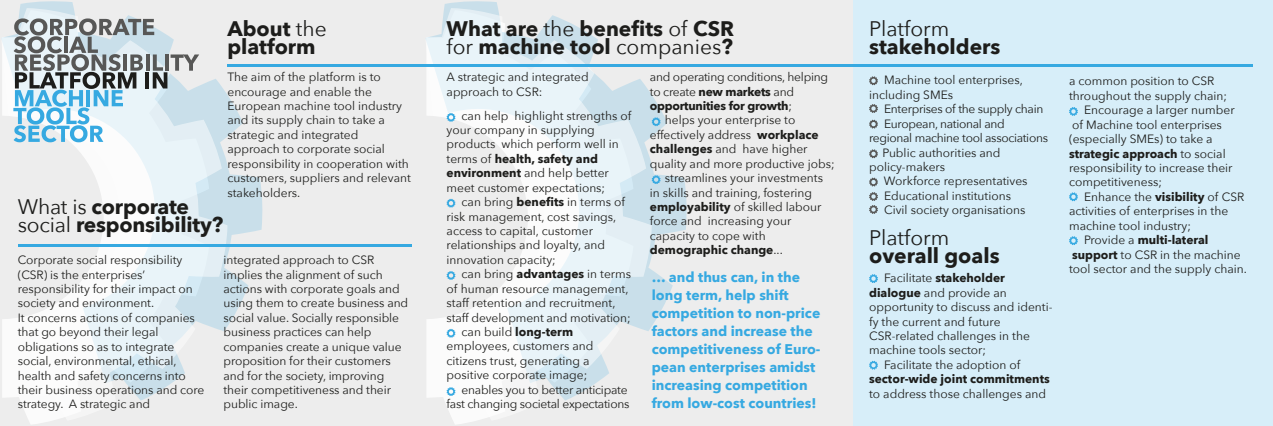
<style>
.page{position:relative;width:1273px;height:426px;background:#fff}
.page>*{position:absolute;margin:0;border:0;box-sizing:border-box;transform-origin:0 0}
.t1{font:700 21px/18px "Avenir Next";color:#1d1d1b}
.t2{font:21px "Avenir Next";color:#1d1d1b}
.t3{font:700 14px/18px "Avenir Next";color:#36a9e1}
.t4{font:12px/14.4px "Avenir Next";color:#1d1d1b}
.t5{font:700 12px "Avenir Next";color:#1d1d1b}
.t6{font:12px "Avenir Next";letter-spacing:-.02em;color:#1d1d1b}
.t7{font:12px "Avenir Next";letter-spacing:-.025em;color:#1d1d1b}
.t8{font:700 12px "Avenir Next";letter-spacing:-.02em;color:#1d1d1b}
.s1{font-weight:400}
.s2{font-weight:700}
</style>
<div class="page">
<div style="left:0;top:0;width:852px;height:425px;background:#ededed"></div>
<svg style="left:444px;top:1px;width:242px;height:326px"></svg>
<svg style="left:425px;top:8px;width:226px;height:412px"></svg>
<svg style="left:20px;top:1px;width:242px;height:326px"></svg>
<svg style="left:2px;top:8px;width:225px;height:412px"></svg>
<div style="left:852px;top:0;width:420px;height:425px;background:#d7eef9"></div>
<hr style="left:227px;top:64px;width:1025px;height:2px;background:#36a9e1">
<hr style="left:18px;top:244px;width:393px;height:2px;background:#36a9e1">
<svg style="left:13px;top:18px;width:186px;height:124px"></svg>
<svg style="left:446px;top:113px;width:9px;height:9px"></svg>
<svg style="left:651px;top:117px;width:9px;height:9px"></svg>
<svg style="left:651px;top:175px;width:9px;height:9px"></svg>
<svg style="left:446px;top:198px;width:9px;height:9px"></svg>
<svg style="left:446px;top:271px;width:9px;height:8px"></svg>
<svg style="left:446px;top:328px;width:9px;height:9px"></svg>
<svg style="left:446px;top:386px;width:9px;height:9px"></svg>
<svg style="left:869px;top:76px;width:8px;height:9px"></svg>
<svg style="left:869px;top:104px;width:8px;height:9px"></svg>
<svg style="left:869px;top:120px;width:8px;height:8px"></svg>
<svg style="left:869px;top:149px;width:8px;height:9px"></svg>
<svg style="left:869px;top:177px;width:8px;height:9px"></svg>
<svg style="left:869px;top:192px;width:8px;height:21px"></svg>
<svg style="left:869px;top:274px;width:8px;height:8px"></svg>
<svg style="left:869px;top:360px;width:8px;height:9px"></svg>
<svg style="left:1069px;top:107px;width:8px;height:9px"></svg>
<svg style="left:1069px;top:192px;width:8px;height:9px"></svg>
<svg style="left:1069px;top:236px;width:8px;height:9px"></svg>
<h1 class="t1" style="left:227px;top:20px;width:101px">About <span class="s1">the </span>platform</h1>
<p class="t4" style="left:227px;top:70px;width:185px">The aim of the platform is to encourage and enable the<br>European machine tool industry and its supply chain to take a strategic and integrated approach to corporate social responsibility in cooperation with customers, suppliers and relevant stakeholders.</p>
<h1 class="t1" style="left:18px;top:197px;width:207px"><span class="s1">What is</span> corporate <span class="s1">social</span> responsibility?</h1>
<p class="t4" style="left:18px;top:252px;width:188px">Corporate social responsibility (CSR) is the enterprises’ responsibility for their impact on society and environment.<br>It concerns actions of companies that go beyond their legal obligations so as to integrate social, environmental, ethical, health and safety concerns into their business operations and core strategy. A strategic and</p>
<p class="t4" style="left:223px;top:252px;width:186px">integrated approach to CSR implies the alignment of such actions with corporate goals and using them to create business and social value. Socially responsible business practices can help companies create a unique value proposition for their customers and for the society, improving their competitiveness and their public image.</p>
<h1 class="t1" style="left:446px;top:20px;width:289px">What are <span class="s1">the</span> benefits <span class="s1">of</span> CSR <span class="s1">for</span> machine tool <span class="s1">companies</span>?</h1>
<h1 class="t2" style="left:869px;top:16px;width:82px">Platform</h1>
<h1 class="t1" style="left:869px;top:38px;width:133px">stakeholders</h1>
<p class="t4" style="left:446px;top:70px;width:144px">A strategic and integrated approach to CSR:</p>
<p class="t4" style="left:446px;top:108px;width:186px;text-indent:15px">can help highlight strengths of your company in supplying products which perform well in terms of <span class="s2">health, safety and environment</span> and help better meet customer expectations;</p>
<p class="t4" style="left:446px;top:194px;width:180px;text-indent:15px">can bring <span class="s2">benefits</span> in terms of risk management, cost savings, access to capital, customer relationships and loyalty, and innovation capacity;</p>
<p class="t4" style="left:461px;top:266px;width:171px">can bring <span class="s2">advantages</span> in terms</p>
<p class="t4" style="left:446px;top:281px;width:183px">of human resource management,</p>
<p class="t4" style="left:446px;top:295px;width:170px">staff retention and recruitment,</p>
<p class="t4" style="left:446px;top:310px;width:185px">staff development and motivation;</p>
<p class="t5" style="left:461px;top:324px;width:113px"><span class="s1">can build</span> long-term</p>
<p class="t4" style="left:446px;top:338px;width:148px">employees, customers and</p>
<p class="t4" style="left:446px;top:353px;width:144px">citizens trust, generating a</p>
<p class="t4" style="left:446px;top:367px;width:142px">positive corporate image;</p>
<p class="t6" style="left:461px;top:382px;width:167px">enables you to better anticipate</p>
<p class="t6" style="left:446px;top:396px;width:184px">fast changing societal expectations</p>
<p class="t6" style="left:650px;top:70px;width:180px">and operating conditions, helping</p>
<p class="t6" style="left:650px;top:84px;width:146px">to create <span class="s2">new markets</span> and</p>
<p class="t8" style="left:650px;top:98px;width:144px">opportunities for growth<span class="s1">;</span></p>
<p class="t4" style="left:665px;top:113px;width:132px">helps your enterprise to</p>
<p class="t4" style="left:650px;top:127px;width:170px">effectively address <span class="s2">workplace</span></p>
<p class="t4" style="left:650px;top:142px;width:159px"><span class="s2">challenges</span> and have higher</p>
<p class="t4" style="left:650px;top:156px;width:186px">quality and more productive jobs;</p>
<p class="t4" style="left:665px;top:170px;width:160px">streamlines your investments</p>
<p class="t4" style="left:650px;top:185px;width:164px">in skills and training, fostering</p>
<p class="t4" style="left:650px;top:199px;width:173px"><span class="s2">employability</span> of skilled labour</p>
<p class="t4" style="left:650px;top:214px;width:143px">force and increasing your</p>
<p class="t4" style="left:650px;top:228px;width:117px">capacity to cope with</p>
<p class="t5" style="left:650px;top:242px;width:134px">demographic change<span class="s1">...</span></p>
<p class="t3" style="left:651px;top:267px;width:170px">… and thus can, in the long term, help shift competition to non-price factors and increase the competitiveness of Euro&shy;pean enterprises amidst increasing competition from low-cost countries!</p>
<p class="t4" style="left:869px;top:73px;width:155px;text-indent:15px">Machine tool enterprises, including SMEs</p>
<p class="t7" style="left:884px;top:102px;width:161px">Enterprises of the supply chain</p>
<p class="t7" style="left:884px;top:116px;width:122px">European, national and</p>
<p class="t7" style="left:869px;top:130px;width:180px">regional machine tool associations</p>
<p class="t4" style="left:882px;top:145px;width:119px">Public authorities and</p>
<p class="t4" style="left:869px;top:159px;width:78px">policy-makers</p>
<p class="t4" style="left:884px;top:174px;width:145px">Workforce representatives</p>
<p class="t4" style="left:884px;top:188px;width:128px">Educational institutions</p>
<p class="t4" style="left:884px;top:202px;width:143px">Civil society organisations</p>
<h1 class="t2" style="left:869px;top:224px;width:82px">Platform</h1>
<h1 class="t1" style="left:869px;top:246px;width:132px">overall goals</h1>
<p class="t5" style="left:884px;top:270px;width:122px"><span class="s1">Facilitate</span> stakeholder</p>
<p class="t4" style="left:869px;top:285px;width:139px"><span class="s2">dialogue</span> and provide an</p>
<p class="t4" style="left:869px;top:299px;width:185px">opportunity to discuss and identi-</p>
<p class="t4" style="left:869px;top:314px;width:133px">fy the current and future</p>
<p class="t4" style="left:869px;top:328px;width:162px">CSR-related challenges in the</p>
<p class="t4" style="left:869px;top:342px;width:118px">machine tools sector;</p>
<p class="t4" style="left:884px;top:357px;width:138px">Facilitate the adoption of</p>
<p class="t5" style="left:869px;top:371px;width:182px">sector-wide joint commitments</p>
<p class="t4" style="left:869px;top:386px;width:178px">to address those challenges and</p>
<p class="t4" style="left:1069px;top:74px;width:147px">a common position to CSR</p>
<p class="t4" style="left:1069px;top:88px;width:159px">throughout the supply chain;</p>
<p class="t4" style="left:1084px;top:103px;width:152px">Encourage a larger number</p>
<p class="t4" style="left:1072px;top:117px;width:151px">of Machine tool enterprises</p>
<p class="t4" style="left:1069px;top:132px;width:145px">(especially SMEs) to take a</p>
<p class="t5" style="left:1069px;top:146px;width:158px">strategic approach <span class="s1">to social</span></p>
<p class="t4" style="left:1069px;top:160px;width:165px">responsibility to increase their</p>
<p class="t4" style="left:1069px;top:175px;width:94px">competitiveness;</p>
<p class="t4" style="left:1084px;top:189px;width:162px">Enhance the <span class="s2">visibility</span> of CSR</p>
<p class="t4" style="left:1069px;top:204px;width:161px">activities of enterprises in the</p>
<p class="t4" style="left:1069px;top:218px;width:123px">machine tool industry;</p>
<p class="t5" style="left:1084px;top:232px;width:126px"><span class="s1">Provide a</span> multi-lateral</p>
<p class="t4" style="left:1072px;top:247px;width:170px"><span class="s2">support</span> to CSR in the machine</p>
<p class="t4" style="left:1069px;top:261px;width:179px">tool sector and the supply chain.</p>
</div>
